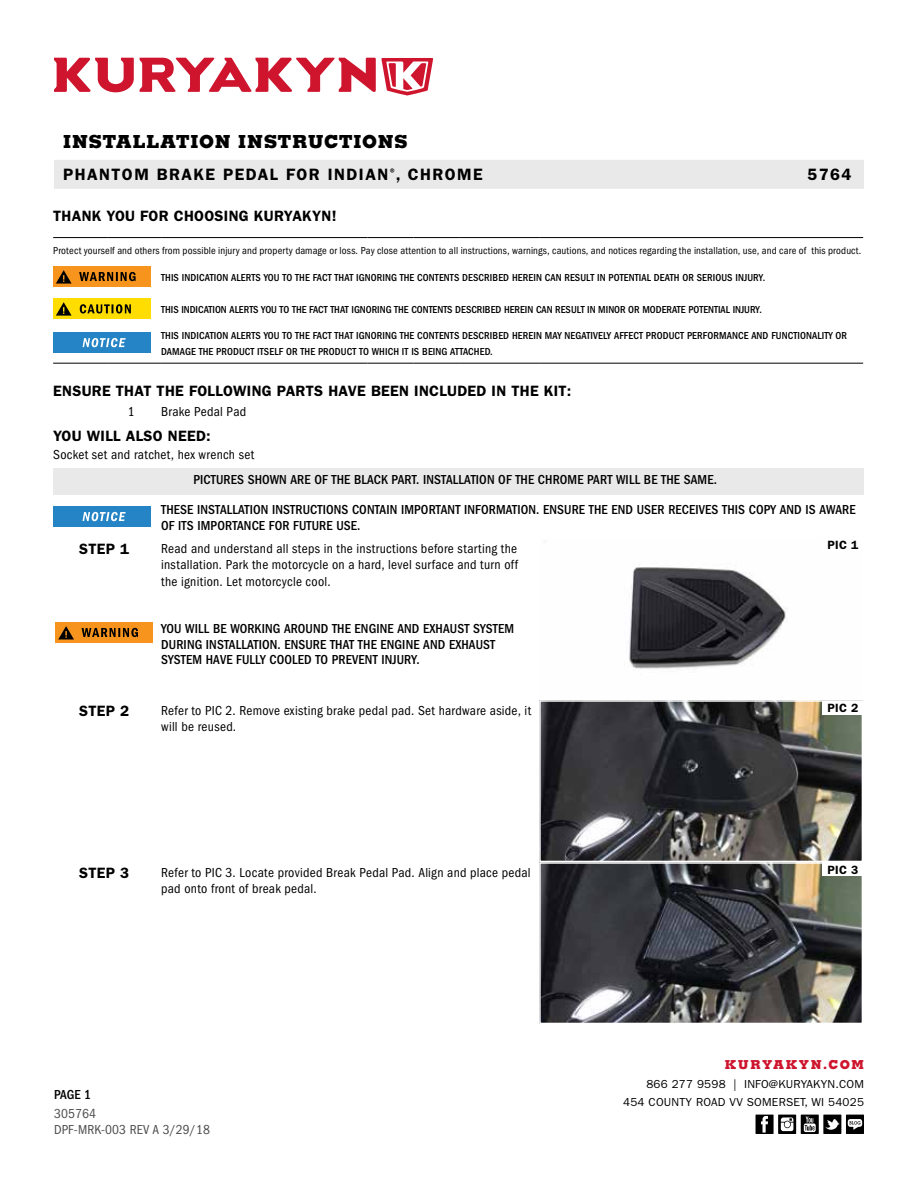
<style>
.page{position:relative;width:918px;height:1188px;background:#fff}
.page>*{position:absolute;margin:0;border:0;box-sizing:border-box;transform-origin:0 0}
.t1{font:800 18px "Memphis";letter-spacing:.04em;color:#000}
.t2{font:600 16.5px "Franklin Gothic";letter-spacing:.09em;color:#000}
.t3{font:600 15px "Franklin Gothic";letter-spacing:.02em;color:#000}
.t4{font:condensed 13.5px/16.5px "Franklin Gothic";letter-spacing:.02em;color:#000}
.t5{font:500 condensed 13.5px/15.8px "Franklin Gothic";letter-spacing:.01em;color:#000}
.t6{font:condensed 13.5px/15.8px "Franklin Gothic";letter-spacing:.01em;color:#4d4d4f}
.t7{font:800 12.3px "Memphis";letter-spacing:.12em;color:#ce152d}
.t8{font:600 12px "Franklin Gothic";letter-spacing:.02em;color:#000}
.t9{font:11.7px/18px "Franklin Gothic";letter-spacing:.02em;color:#000;text-align:right}
.t10{font:500 condensed 10.5px/15.8px "Franklin Gothic";letter-spacing:.01em;color:#000}
.t11{font:condensed 10.5px "Franklin Gothic";letter-spacing:.015em;color:#000}
</style>
<div class="page">
<svg style="left:54px;top:58px;width:379px;height:38px"></svg>
<div style="left:54px;top:160px;width:810px;height:29px;background:#e9e9ea"></div>
<div style="left:846px;top:1115px;width:18px;height:19px;background:#000"></div>
<svg style="left:848px;top:1119px;width:14px;height:11px"></svg>
<svg style="left:778px;top:1115px;width:18px;height:19px"></svg>
<svg style="left:781px;top:1117px;width:12px;height:14px"></svg>
<div style="left:756px;top:1115px;width:18px;height:19px;background:#000"></div>
<svg style="left:761px;top:1116px;width:7px;height:17px"></svg>
<svg style="left:801px;top:1115px;width:18px;height:19px"></svg>
<svg style="left:804px;top:1117px;width:12px;height:15px"></svg>
<div style="left:823px;top:1115px;width:18px;height:19px;background:#000"></div>
<svg style="left:825px;top:1119px;width:15px;height:11px"></svg>
<hr style="left:53px;top:237px;width:54px;height:1px;background:#000">
<hr style="left:107px;top:237px;width:54px;height:1px;background:#000">
<hr style="left:161px;top:237px;width:207px;height:1px;background:#000">
<hr style="left:368px;top:237px;width:45px;height:1px;background:#000">
<hr style="left:413px;top:237px;width:46px;height:1px;background:#000">
<hr style="left:459px;top:237px;width:80px;height:1px;background:#000">
<hr style="left:539px;top:237px;width:324px;height:1px;background:#000">
<hr style="left:53px;top:363px;width:54px;height:1px;background:#000">
<hr style="left:107px;top:363px;width:54px;height:1px;background:#000">
<hr style="left:161px;top:363px;width:207px;height:1px;background:#000">
<hr style="left:368px;top:363px;width:45px;height:1px;background:#000">
<hr style="left:413px;top:363px;width:46px;height:1px;background:#000">
<hr style="left:459px;top:363px;width:80px;height:1px;background:#000">
<hr style="left:539px;top:363px;width:324px;height:1px;background:#000">
<div style="left:53px;top:267px;width:97px;height:20px;background:#f7941e"></div>
<svg style="left:79px;top:272px;width:57px;height:9px"></svg>
<svg style="left:56px;top:270px;width:16px;height:14px"></svg>
<div style="left:53px;top:299px;width:97px;height:20px;background:#fd0"></div>
<svg style="left:56px;top:302px;width:16px;height:14px"></svg>
<svg style="left:80px;top:304px;width:51px;height:10px"></svg>
<div style="left:53px;top:333px;width:97px;height:20px;background:#2484c6"></div>
<svg style="left:83px;top:338px;width:43px;height:9px"></svg>
<div style="left:53px;top:507px;width:97px;height:20px;background:#2484c6"></div>
<svg style="left:83px;top:512px;width:43px;height:9px"></svg>
<img style="left:629px;top:567px;width:157px;height:102px">
<div style="left:56px;top:623px;width:97px;height:20px;background:#f7941e"></div>
<svg style="left:82px;top:628px;width:56px;height:9px"></svg>
<svg style="left:58px;top:626px;width:16px;height:13px"></svg>
<img style="left:542px;top:703px;width:318px;height:156px">
<div style="left:539px;top:700px;width:324px;height:162px;border:2px solid #fff"></div>
<img style="left:542px;top:865px;width:318px;height:156px">
<div style="left:539px;top:862px;width:324px;height:162px;border:2px solid #fff"></div>
<div style="left:823px;top:701px;width:40px;height:13px;background:#fff"></div>
<div style="left:823px;top:862px;width:40px;height:14px;background:#fff"></div>
<div style="left:53px;top:468px;width:810px;height:27px;background:#e9e9ea"></div>
<h1 class="t1" style="left:63px;top:130px;width:346px">INSTALLATION INSTRUCTIONS</h1>
<h2 class="t2" style="left:63px;top:165px;width:421px">PHANTOM BRAKE PEDAL FOR INDIAN<sup>®</sup>, CHROME</h2>
<h2 class="t2" style="left:807px;top:165px;width:46px">5764</h2>
<h3 class="t3" style="left:53px;top:207px;width:285px">THANK YOU FOR CHOOSING KURYAKYN!</h3>
<p class="t11" style="left:53px;top:245px;width:810px">Protect yourself and others from possible injury and property damage or loss. Pay close attention to all instructions, warnings, cautions, and notices regarding the installation, use, and care of this product.</p>
<p class="t10" style="left:161px;top:270px;width:606px">THIS INDICATION ALERTS YOU TO THE FACT THAT IGNORING THE CONTENTS DESCRIBED HEREIN CAN RESULT IN POTENTIAL DEATH OR SERIOUS INJURY.</p>
<p class="t10" style="left:161px;top:302px;width:602px">THIS INDICATION ALERTS YOU TO THE FACT THAT IGNORING THE CONTENTS DESCRIBED HEREIN CAN RESULT IN MINOR OR MODERATE POTENTIAL INJURY.</p>
<p class="t10" style="left:161px;top:328px;width:687px">THIS INDICATION ALERTS YOU TO THE FACT THAT IGNORING THE CONTENTS DESCRIBED HEREIN MAY NEGATIVELY AFFECT PRODUCT PERFORMANCE AND FUNCTIONALITY OR<br>DAMAGE THE PRODUCT ITSELF OR THE PRODUCT TO WHICH IT IS BEING ATTACHED.</p>
<h3 class="t3" style="left:53px;top:382px;width:520px">ENSURE THAT THE FOLLOWING PARTS HAVE BEEN INCLUDED IN THE KIT:</h3>
<p class="t4" style="left:128px;top:404px;width:8px">1</p>
<p class="t4" style="left:161px;top:404px;width:87px">Brake Pedal Pad</p>
<h3 class="t3" style="left:53px;top:427px;width:159px">YOU WILL ALSO NEED:</h3>
<p class="t4" style="left:53px;top:447px;width:203px">Socket set and ratchet, hex wrench set</p>
<p class="t5" style="left:193px;top:472px;width:525px">PICTURES SHOWN ARE OF THE BLACK PART. INSTALLATION OF THE CHROME PART WILL BE THE SAME.</p>
<p class="t5" style="left:161px;top:502px;width:696px">THESE INSTALLATION INSTRUCTIONS CONTAIN IMPORTANT INFORMATION. ENSURE THE END USER RECEIVES THIS COPY AND IS AWARE<br>OF ITS IMPORTANCE FOR FUTURE USE.</p>
<h3 class="t3" style="left:79px;top:540px;width:52px">STEP 1</h3>
<p class="t4" style="left:161px;top:540px;width:358px;text-align:justify">Read and understand all steps in the instructions before starting the installation. Park the motorcycle on a hard, level surface and turn off the ignition. Let motorcycle cool.</p>
<p class="t5" style="left:161px;top:621px;width:354px">YOU WILL BE WORKING AROUND THE ENGINE AND EXHAUST SYSTEM<br>DURING INSTALLATION. ENSURE THAT THE ENGINE AND EXHAUST<br>SYSTEM HAVE FULLY COOLED TO PREVENT INJURY.</p>
<p class="t8" style="left:828px;top:538px;width:32px">PIC 1</p>
<h3 class="t3" style="left:79px;top:702px;width:52px">STEP 2</h3>
<p class="t4" style="left:161px;top:702px;width:371px">Refer to PIC 2. Remove existing brake pedal pad. Set hardware aside, it will be reused.</p>
<p class="t8" style="left:828px;top:701px;width:32px">PIC 2</p>
<h3 class="t3" style="left:79px;top:864px;width:52px">STEP 3</h3>
<p class="t4" style="left:161px;top:864px;width:371px">Refer to PIC 3. Locate provided Break Pedal Pad. Align and place pedal pad onto front of break pedal.</p>
<p class="t8" style="left:828px;top:863px;width:32px">PIC 3</p>
<p class="t7" style="left:725px;top:1057px;width:141px">KURYAKYN.COM</p>
<p class="t5" style="left:54px;top:1087px;width:39px">PAGE 1</p>
<p class="t6" style="left:54px;top:1106px;width:157px">305764<br>DPF-MRK-003 REV A 3/29/18</p>
<p class="t9" style="left:623px;top:1076px;width:242px">866 277 9598 | INFO@KURYAKYN.COM<br>454 COUNTY ROAD VV SOMERSET, WI 54025</p>
</div>
